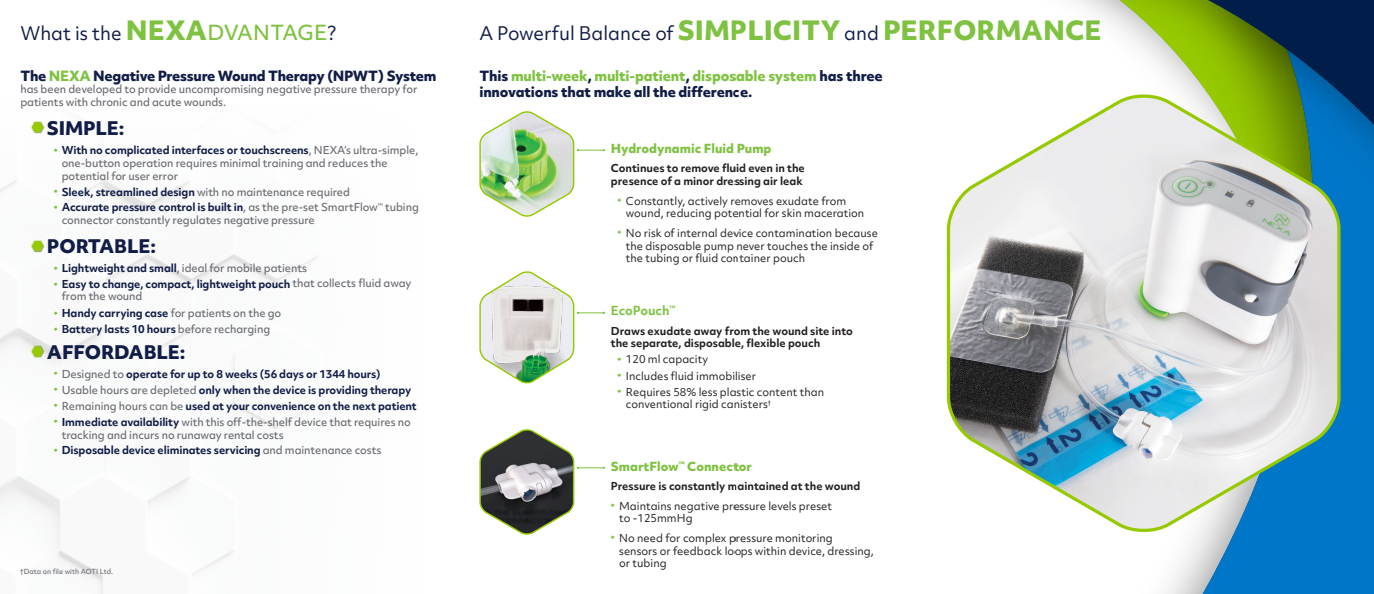
<style>
.page{position:relative;width:1374px;height:594px;background:#fff}
.page>*{position:absolute;margin:0;border:0;box-sizing:border-box;transform-origin:0 0}
.t1{font:18px "Objektiv Mk 2";color:#111d47}
.t2{font:800 18px "Objektiv Mk 2";letter-spacing:-.01em;color:#111d47}
.t3{font:800 13.5px/16.2px "Objektiv Mk 2";letter-spacing:-.01em;color:#111d47}
.t4{font:800 12px "Objektiv Mk 2";color:#7fc241}
.t5{font:700 12px "Objektiv Mk 2 Trial";color:#7fc241}
.t6{font:500 10.5px/12.6px "Objektiv Mk 2";letter-spacing:-.01em;color:#6b6d73}
.t7{font:700 10.5px/11.1px "Objektiv Mk 2";letter-spacing:-.01em;color:#111d47}
.t8{font:10.5px/12.8px "Objektiv Mk 2";color:#231f20}
.t9{font:700 10.5px/12.8px "Objektiv Mk 2";color:#231f20}
.t10{font:10.5px/12.8px "Objektiv Mk 2 Trial";color:#231f20}
.t11{font:700 10.5px/12.8px "Objektiv Mk 2 Trial";color:#231f20}
.t12{font:500 6.75px "Objektiv Mk 2";color:#6b6d73}
.s1{font-weight:800;font-size:25.5px;color:#7fc241}
.s2{font-weight:500;font-size:19.95px;color:#7fc241}
.s3{color:#7fc241}
.s4{font-weight:900;color:#7fc241}
.s5{font-weight:700;color:#111d47}
.s6{font-weight:500;color:#6b6d73}
</style>
<div class="page">
<img style="left:0;top:126px;width:318px;height:468px">
<svg style="left:479px;top:429px;width:126px;height:106px"></svg>
<svg style="left:479px;top:111px;width:126px;height:106px"></svg>
<svg style="left:31px;top:121px;width:13px;height:12px"></svg>
<svg style="left:31px;top:240px;width:13px;height:12px"></svg>
<svg style="left:31px;top:346px;width:13px;height:12px"></svg>
<svg style="left:1074px;top:0;width:300px;height:594px"></svg>
<svg style="left:946px;top:90px;width:396px;height:442px"></svg>
<svg style="left:479px;top:271px;width:126px;height:112px"></svg>
<p class="t1" style="left:20px;top:21px;width:317px">What is the <span class="s1">NEXA</span><span class="s2">DVANTAGE</span>?</p>
<p class="t3" style="left:20px;top:67px;width:417px">The <span class="s3">NEXA</span> Negative Pressure Wound Therapy (NPWT) System</p>
<p class="t6" style="left:20px;top:83px;width:398px">has been developed to provide uncompromising negative pressure therapy for patients with chronic and acute wounds.</p>
<p class="t2" style="left:47px;top:115px;width:79px">SIMPLE:</p>
<p class="t6" style="left:62px;top:144px;width:358px;text-indent:-8px"><span class="s4">•</span> <span class="s5">With no complicated interfaces or touchscreens</span>, NEXA’s ultra-simple, one-button operation requires minimal training and reduces the potential for user error</p>
<p class="t6" style="left:54px;top:185px;width:298px"><span class="s4">•</span> <span class="s5">Sleek, streamlined design</span> with no maintenance required</p>
<p class="t6" style="left:62px;top:201px;width:359px;text-indent:-8px"><span class="s4">•</span> <span class="s5">Accurate pressure control is built in</span>, as the pre-set SmartFlow<sup>™</sup> tubing connector constantly regulates negative pressure</p>
<p class="t2" style="left:47px;top:233px;width:110px">PORTABLE:</p>
<p class="t6" style="left:54px;top:262px;width:255px"><span class="s4">•</span> <span class="s5">Lightweight and small</span>, ideal for mobile patients</p>
<p class="t7" style="left:62px;top:279px;width:351px;text-indent:-8px"><span class="s4">•</span> Easy to change, compact, lightweight pouch <span class="s6">that collects fluid away from the wound</span></p>
<p class="t6" style="left:54px;top:307px;width:229px"><span class="s4">•</span> <span class="s5">Handy carrying case</span> for patients on the go</p>
<p class="t7" style="left:54px;top:323px;width:218px"><span class="s4">•</span> Battery lasts 10 hours <span class="s6">before recharging</span></p>
<p class="t2" style="left:47px;top:339px;width:140px">AFFORDABLE:</p>
<p class="t7" style="left:54px;top:368px;width:328px"><span class="s4">•</span> <span class="s6">Designed to</span> operate for up to 8 weeks (56 days or 1344 hours)</p>
<p class="t7" style="left:54px;top:384px;width:359px"><span class="s4">•</span> <span class="s6">Usable hours are depleted</span> only when the device is providing therapy</p>
<p class="t7" style="left:54px;top:400px;width:365px"><span class="s4">•</span> <span class="s6">Remaining hours can be</span> used at your convenience on the next patient</p>
<p class="t6" style="left:62px;top:416px;width:351px;text-indent:-8px"><span class="s4">•</span> <span class="s5">Immediate availability</span> with this off-the-shelf device that requires no tracking and incurs no runaway rental costs</p>
<p class="t7" style="left:54px;top:445px;width:329px"><span class="s4">•</span> Disposable device eliminates servicing <span class="s6">and maintenance costs</span></p>
<p class="t12" style="left:20px;top:566px;width:94px">†Data on file with AOTI Ltd.</p>
<p class="t1" style="left:479px;top:21px;width:624px">A Powerful Balance of <span class="s1">SIMPLICITY</span> and <span class="s1">PERFORMANCE</span></p>
<p class="t3" style="left:479px;top:67px;width:405px">This <span class="s3">multi-week</span>, <span class="s3">multi-patient</span>, <span class="s3">disposable system</span> has three innovations that make all the difference.</p>
<p class="t4" style="left:611px;top:140px;width:162px">Hydrodynamic Fluid Pump</p>
<p class="t9" style="left:611px;top:162px;width:195px">Continues to remove fluid even in the presence of a minor dressing air leak</p>
<p class="t8" style="left:626px;top:194px;width:240px;text-indent:-8px"><span class="s4">•</span> Constantly, actively removes exudate from wound, reducing potential for skin maceration</p>
<p class="t8" style="left:626px;top:227px;width:253px;text-indent:-8px"><span class="s4">•</span> No risk of internal device contamination because the disposable pump never touches the inside of the tubing or fluid container pouch</p>
<p class="t5" style="left:611px;top:302px;width:66px">EcoPouch<sup>™</sup></p>
<p class="t11" style="left:611px;top:324px;width:243px">Draws exudate away from the wound site into the separate, disposable, flexible pouch</p>
<p class="t10" style="left:617px;top:353px;width:92px"><span class="s4">•</span> 120 ml capacity</p>
<p class="t10" style="left:617px;top:369px;width:140px"><span class="s4">•</span> Includes fluid immobiliser</p>
<p class="t10" style="left:626px;top:385px;width:200px;text-indent:-8px"><span class="s4">•</span> Requires 58% less plastic content than conventional rigid canisters<sup>†</sup></p>
<p class="t4" style="left:611px;top:457px;width:142px">SmartFlow<sup>™</sup> Connector</p>
<p class="t9" style="left:611px;top:480px;width:251px">Pressure is constantly maintained at the wound</p>
<p class="t8" style="left:619px;top:499px;width:214px;text-indent:-8px"><span class="s4">•</span> Maintains negative pressure levels preset to -125mmHg</p>
<p class="t8" style="left:619px;top:531px;width:256px;text-indent:-8px"><span class="s4">•</span> No need for complex pressure monitoring<br>sensors or feedback loops within device, dressing, or tubing</p>
</div>
